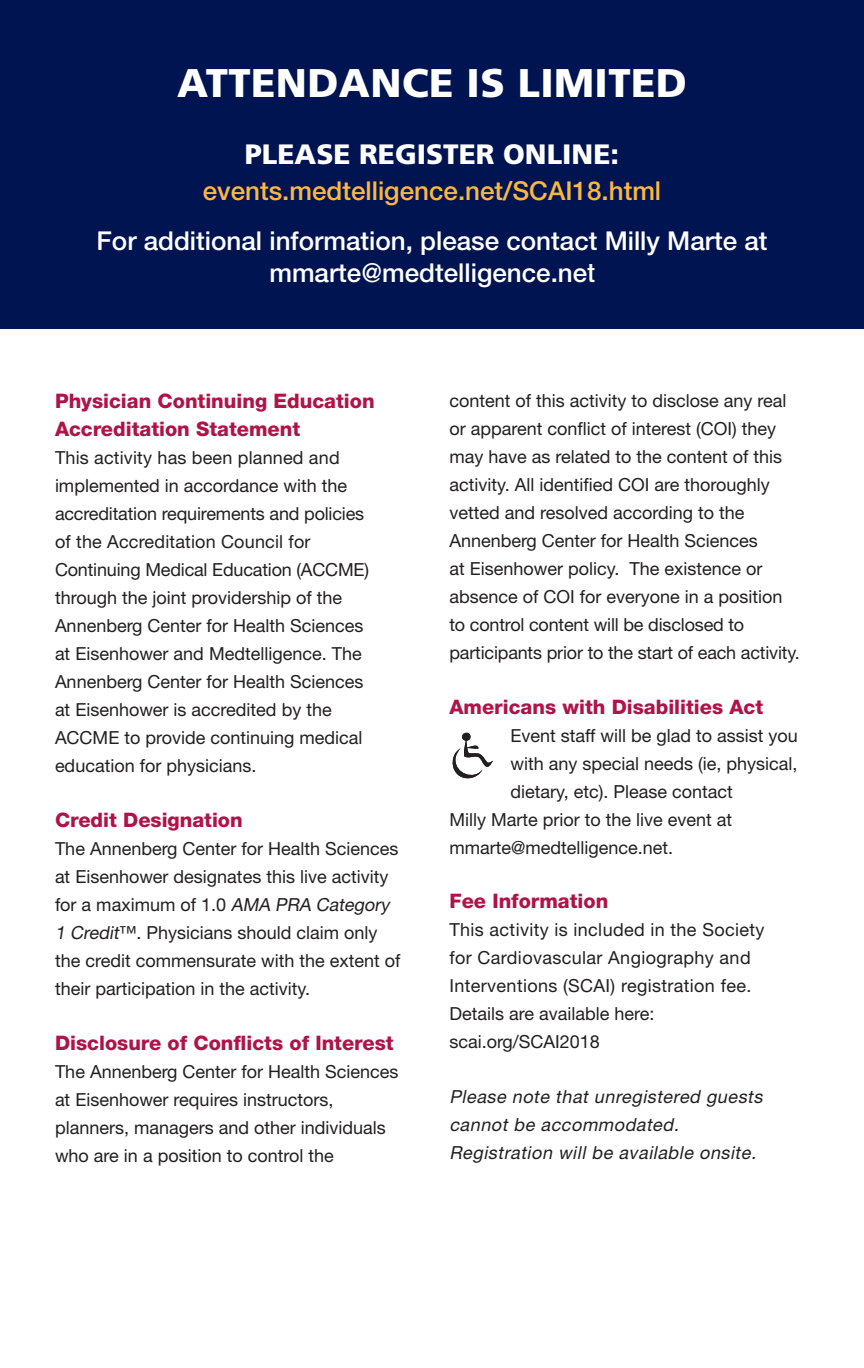
<style>
.page{position:relative;width:864px;height:1368px;background:#fff}
.page>*{position:absolute;margin:0;border:0;box-sizing:border-box;transform-origin:0 0}
.t1{font:900 40px "Frutiger LT Std";letter-spacing:.01em;color:#fff}
.t2{font:900 28px "Frutiger LT Std";color:#fff}
.t3{font:500 26px/32px "Helvetica Neue LT Std";color:#fff;text-align:center}
.t4{font:500 26px "Helvetica Neue LT Std";color:#fcb740}
.red{font:800 20px "Helvetica Neue LT Std";color:#af1347}
.text{font:18px/28px "Helvetica Neue LT Std";color:#231f20}
.text-2{font:18px/28px "Helvetica Neue LT Std";letter-spacing:.02em;color:#231f20}
.text-3{font:italic 18px/28px "Helvetica Neue LT Std";color:#231f20}
.s1{font-stretch:condensed}
.s2{font-style:italic}
</style>
<div class="page">
<div style="left:0;top:0;width:864px;height:328px;background:#001452"></div>
<svg style="left:452px;top:732px;width:41px;height:47px"></svg>
<p class="t1" style="left:177px;top:58px;width:511px">ATTENDANCE IS LIMITED</p>
<p class="t2" style="left:245px;top:137px;width:376px">PLEASE REGISTER ONLINE:</p>
<p class="t4" style="left:203px;top:175px;width:460px">events.medtelligence.net/SCAI18.html</p>
<p class="t3" style="left:97px;top:225px;width:672px">For additional information, please contact Milly Marte at mmarte@medtelligence.ne<span class="s1">t</span></p>
<p class="red" style="left:55px;top:389px;width:321px">Physician Continuing Education</p>
<p class="red" style="left:55px;top:417px;width:247px">Accreditation Statement</p>
<p class="text" style="left:55px;top:444px;width:316px">This activity has been planned and implemented in accordance with the accreditation requirements and policies of the Accreditation Council for Continuing Medical Education (ACCME) through the joint providership of the Annenberg Center for Health Sciences at Eisenhower and Medtelligence. The Annenberg Center for Health Sciences at Eisenhower is accredited by the ACCME to provide continuing medical education for physicians.</p>
<p class="red" style="left:55px;top:808px;width:189px">Credit Designation</p>
<p class="text" style="left:55px;top:834px;width:347px">The Annenberg Center for Health Sciences at Eisenhower designates this live activity for a maximum of 1.0 <span class="s2">AMA PRA Category 1 Credit</span>™. Physicians should claim only the credit commensurate with the extent of their participation in the activity.</p>
<p class="red" style="left:55px;top:1031px;width:340px">Disclosure of Conflicts of Interest</p>
<p class="text" style="left:55px;top:1057px;width:345px">The Annenberg Center for Health Sciences at Eisenhower requires instructors, planners, managers and other individuals who are in a position to control the</p>
<p class="text" style="left:449px;top:386px;width:352px">content of this activity to disclose any real or apparent conflict of interest (COI) they may have as related to the content of this activity. All identified COI are thoroughly vetted and resolved according to the Annenberg Center for Health Sciences<br>at Eisenhower policy. The existence or absence of COI for everyone in a position to control content will be disclosed to participants prior to the start of each activity.</p>
<p class="red" style="left:449px;top:695px;width:315px">Americans with Disabilities Act</p>
<p class="text" style="left:511px;top:721px;width:289px">Event staff will be glad to assist you</p>
<p class="text" style="left:511px;top:749px;width:289px">with any special needs (ie, physical,</p>
<p class="text" style="left:511px;top:777px;width:224px">dietary, etc). Please contact</p>
<p class="text" style="left:449px;top:805px;width:284px">Milly Marte prior to the live event at</p>
<p class="text" style="left:449px;top:833px;width:225px">mmarte@medtelligence.net.</p>
<p class="red" style="left:449px;top:889px;width:160px">Fee Information</p>
<p class="text-2" style="left:449px;top:916px;width:317px">This activity is included in the Society for Cardiovascular Angiography and Interventions (SCAI) registration fee.<br>Details are available here: scai.org/SCAI2018</p>
<p class="text-3" style="left:449px;top:1083px;width:319px">Please note that unregistered guests cannot be accommodated.<br>Registration will be available onsite.</p>
</div>
